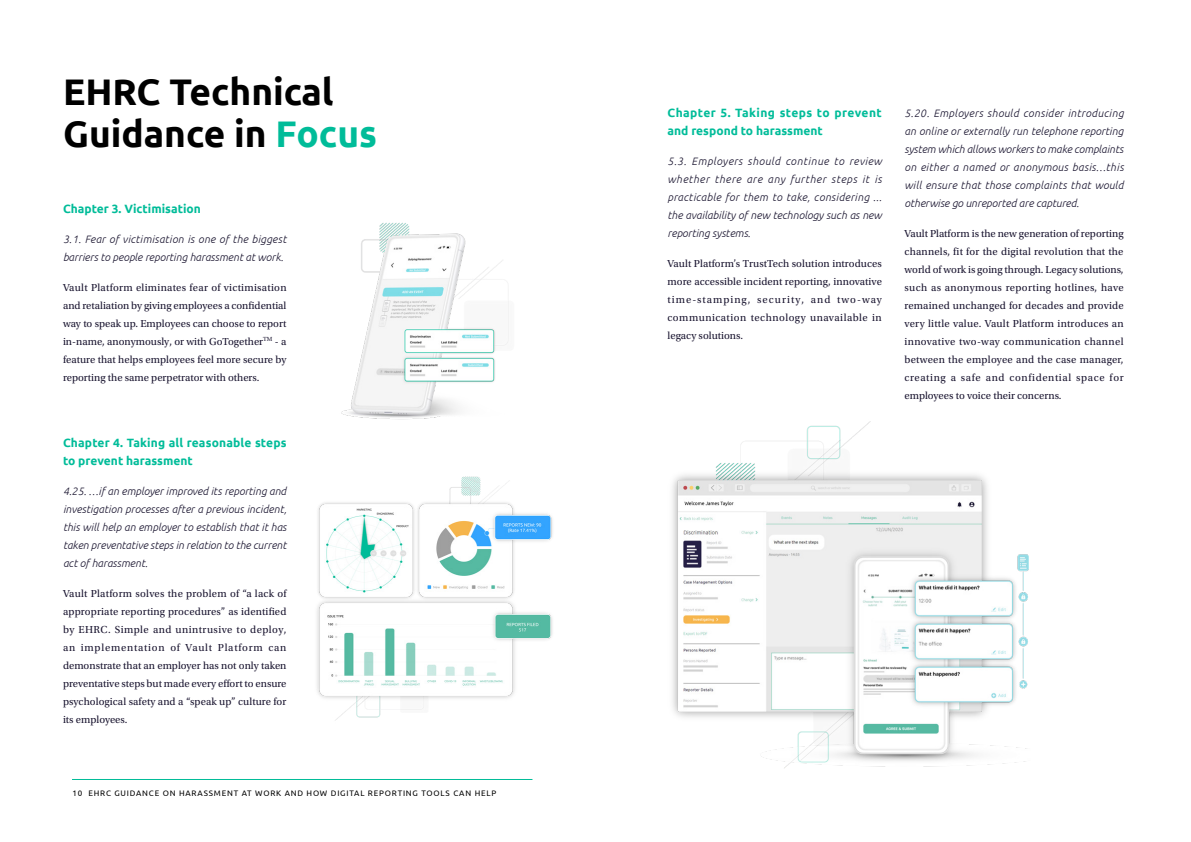
<style>
.page{position:relative;width:1191px;height:842px;background:#fff}
.page>*{position:absolute;margin:0;border:0;box-sizing:border-box;transform-origin:0 0}
.t1{font:700 37px/42px "Ubuntu";color:#000}
.t2{font:700 12px/18px "Ubuntu";color:#00bc99}
.t3{font:10.7px/18px "Utopia Std";letter-spacing:.005em;color:#19142f;text-align:justify}
.t4{font:italic 300 10.7px/18px "Ubuntu";color:#19142f;text-align:justify}
.t5{font:8px "Ubuntu";letter-spacing:.1em;color:#000}
.s1{color:#00bc99}
</style>
<div class="page">
<hr style="left:72px;top:779px;width:460px;height:1px;background:#00bc99">
<img style="left:317px;top:476px;width:236px;height:245px">
<img style="left:341px;top:222px;width:168px;height:198px">
<img style="left:672px;top:421px;width:357px;height:348px">
<h1 class="t1" style="left:63px;top:70px;width:316px">EHRC Technical<br>Guidance in <span class="s1">Focus</span></h1>
<p class="t2" style="left:63px;top:200px;width:139px">Chapter 3. Victimisation</p>
<p class="t4" style="left:63px;top:230px;width:225px">3.1. Fear of victimisation is one of the biggest barriers to people reporting harassment at work.</p>
<p class="t3" style="left:63px;top:279px;width:225px">Vault Platform eliminates fear of victimisation and retaliation by giving employees a confidential way to speak up. Employees can choose to report in-name, anonymously, or with GoTogether<sup>TM</sup> - a feature that helps employees feel more secure by reporting the same perpetrator with others.</p>
<p class="t2" style="left:63px;top:434px;width:225px">Chapter 4. Taking all reasonable steps to prevent harassment</p>
<p class="t4" style="left:63px;top:482px;width:225px">4.25. …if an employer improved its reporting and investigation processes after a previous incident, this will help an employer to establish that it has taken preventative steps in relation to the current act of harassment.</p>
<p class="t3" style="left:63px;top:585px;width:225px">Vault Platform solves the problem of “a lack of appropriate reporting procedures” as identified by EHRC. Simple and unintrusive to deploy, an implementation of Vault Platform can demonstrate that an employer has not only taken preventative steps but made every effort to ensure psychological safety and a “speak up” culture for its employees.</p>
<p class="t5" style="left:72px;top:788px;width:425px">10 EHRC GUIDANCE ON HARASSMENT AT WORK AND HOW DIGITAL REPORTING TOOLS CAN HELP</p>
<p class="t2" style="left:667px;top:104px;width:216px">Chapter 5. Taking steps to prevent and respond to harassment</p>
<p class="t4" style="left:667px;top:152px;width:216px">5.3. Employers should continue to review whether there are any further steps it is practicable for them to take, considering ... the availability of new technology such as new reporting systems.</p>
<p class="t3" style="left:667px;top:255px;width:216px">Vault Platform’s TrustTech solution introduces more accessible incident reporting, innovative time-stamping, security, and two-way communication technology unavailable in legacy solutions.</p>
<p class="t4" style="left:904px;top:104px;width:221px">5.20. Employers should consider introducing an online or externally run telephone reporting system which allows workers to make complaints on either a named or anonymous basis…this will ensure that those complaints that would otherwise go unreported are captured.</p>
<p class="t3" style="left:904px;top:225px;width:221px">Vault Platform is the new generation of reporting channels, fit for the digital revolution that the world of work is going through. Legacy solutions, such as anonymous reporting hotlines, have remained unchanged for decades and provide very little value. Vault Platform introduces an innovative two-way communication channel between the employee and the case manager, creating a safe and confidential space for employees to voice their concerns.</p>
</div>
